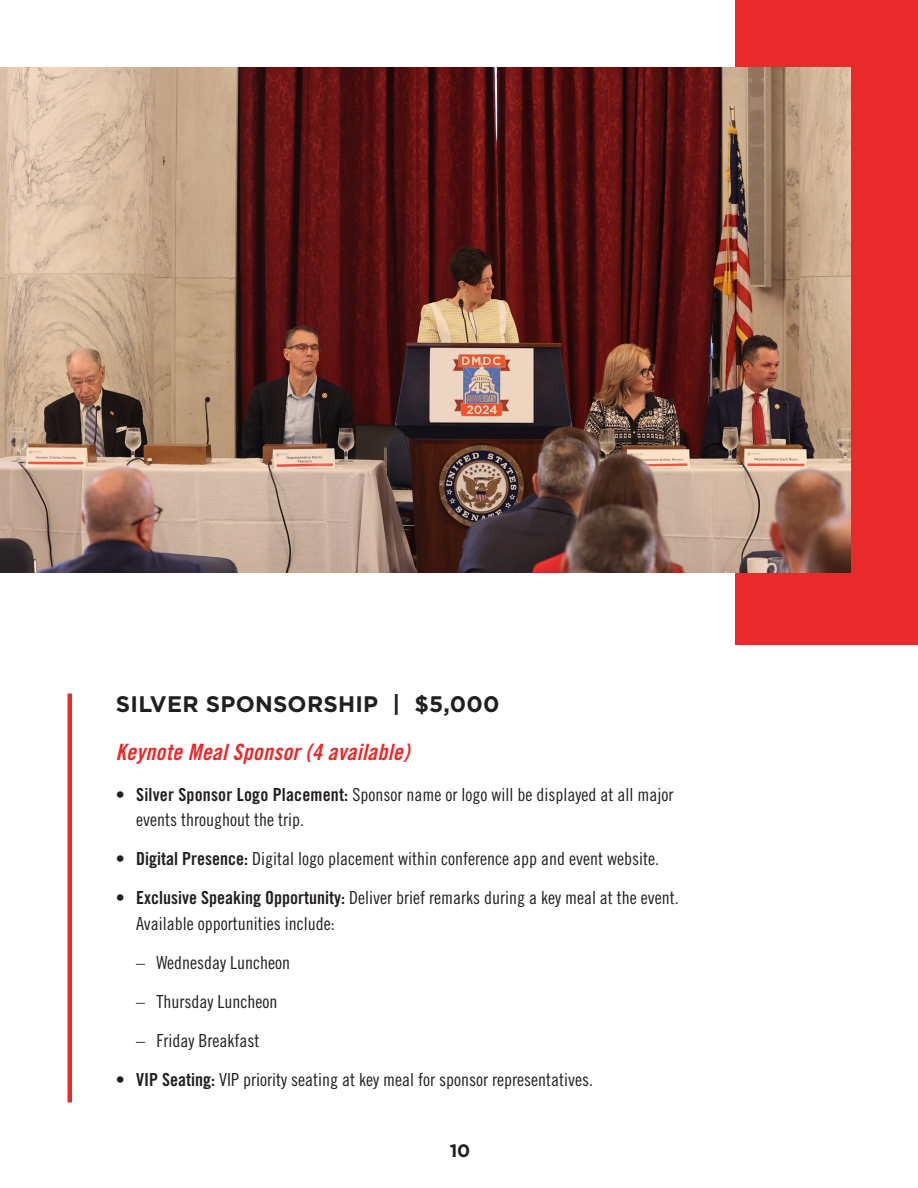
<style>
.page{position:relative;width:918px;height:1188px;background:#fff}
.page>*{position:absolute;margin:0;border:0;box-sizing:border-box;transform-origin:0 0}
.t1{font:22.5px "Trade Gothic LT Std Bd Cn 20 Obl";letter-spacing:.01em;color:#e9292a}
.t2{font:700 22.5px "Gotham";letter-spacing:.01em;color:#231f20}
.t3{font:18px/25.5px "Trade Gothic LT Std Cn 18";color:#231f20}
.t4{font:700 18px "Gotham";color:#231f20}
.s1{font-family:"Trade Gothic LT Std Bd Cn 20"}
</style>
<div class="page">
<div style="left:735px;top:0;width:183px;height:645px;background:#e82a2a"></div>
<hr style="left:68px;top:694px;width:4px;height:408px;background:#e9292a">
<img style="left:0;top:68px;width:850px;height:504px">
<p class="t2" style="left:116px;top:689px;width:385px">SILVER SPONSORSHIP | $5,000</p>
<p class="t1" style="left:116px;top:738px;width:295px">Keynote Meal Sponsor (4 available)</p>
<p class="t3" style="left:136px;top:782px;width:539px;text-indent:-20px">• <span class="s1">Silver Sponsor Logo Placement:</span> Sponsor name or logo will be displayed at all major events throughout the trip.</p>
<p class="t3" style="left:116px;top:846px;width:545px">• <span class="s1">Digital Presence:</span> Digital logo placement within conference app and event website.</p>
<p class="t3" style="left:136px;top:885px;width:544px;text-indent:-20px">• <span class="s1">Exclusive Speaking Opportunity:</span> Deliver brief remarks during a key meal at the event.<br>Available opportunities include:</p>
<p class="t3" style="left:136px;top:950px;width:155px">– Wednesday Luncheon</p>
<p class="t3" style="left:136px;top:989px;width:143px">– Thursday Luncheon</p>
<p class="t3" style="left:136px;top:1028px;width:125px">– Friday Breakfast</p>
<p class="t3" style="left:116px;top:1067px;width:479px">• <span class="s1">VIP Seating:</span> VIP priority seating at key meal for sponsor representatives.</p>
<p class="t4" style="left:450px;top:1139px;width:22px">10</p>
</div>
